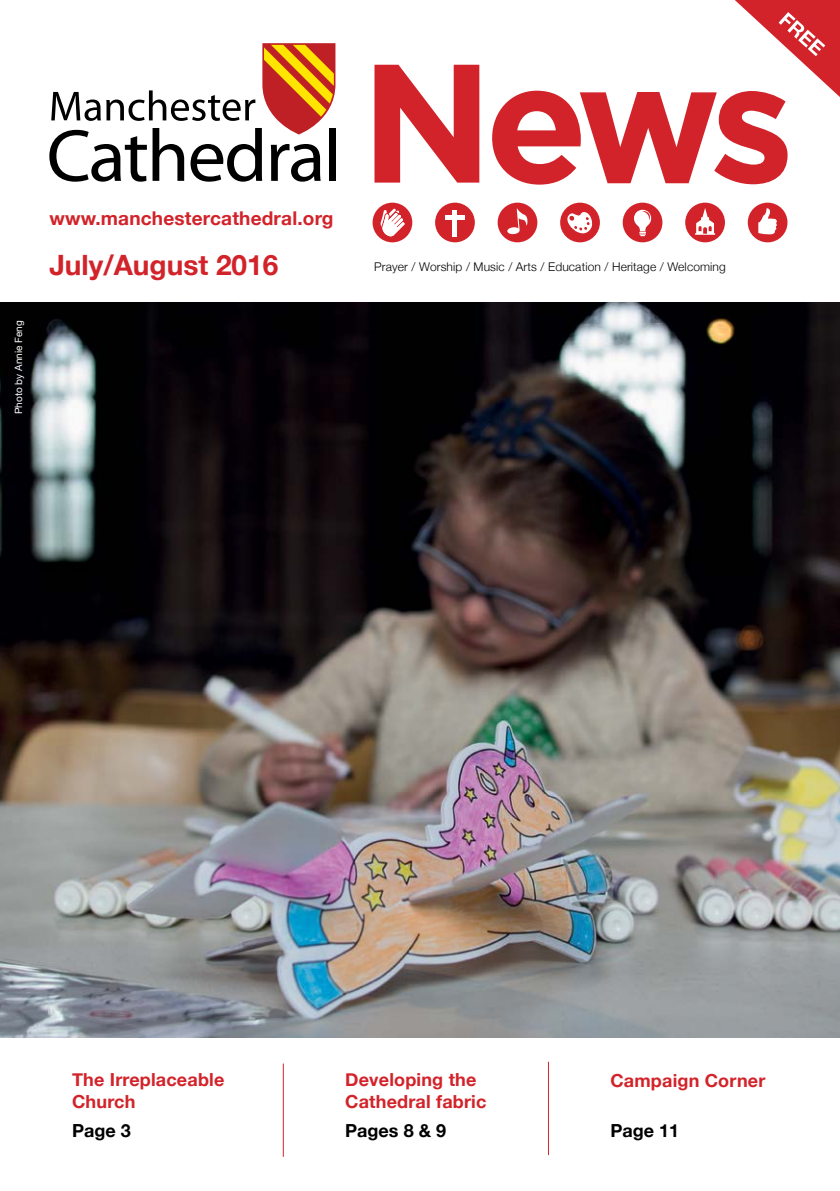
<style>
.page{position:relative;width:840px;height:1191px;background:#fff}
.page>*{position:absolute;margin:0;border:0;box-sizing:border-box;transform-origin:0 0}
.t1{font:700 168.4px "Gotham";color:#d2232a}
.t2{font:700 28px "Helvetica Neue";color:#d2232a}
.t3{font:700 19px "Helvetica Neue";letter-spacing:.01em;color:#d2232a}
.t4{font:700 18px/21.6px "Helvetica Neue";letter-spacing:.01em;color:#d2232a}
.t5{font:700 18px "Helvetica Neue";color:#000}
.t6{font:300 12px "Helvetica Neue";letter-spacing:.01em;color:#000}
.t7{font:10px "Helvetica Neue";color:#fff}
</style>
<div class="page">
<img style="left:0;top:302px;width:839px;height:735px">
<svg style="left:735px;top:0;width:104px;height:96px"></svg>
<div style="left:372px;top:203px;width:40px;height:39px;background:#d2232a;border-radius:50%"></div>
<svg style="left:380px;top:208px;width:24px;height:29px"></svg>
<div style="left:435px;top:203px;width:39px;height:39px;background:#d2232a;border-radius:50%"></div>
<div style="left:452px;top:209px;width:5px;height:27px;background:#fff"></div>
<div style="left:445px;top:215px;width:19px;height:5px;background:#fff"></div>
<div style="left:497px;top:203px;width:40px;height:39px;background:#d2232a;border-radius:50%"></div>
<svg style="left:507px;top:208px;width:21px;height:26px"></svg>
<div style="left:560px;top:203px;width:39px;height:39px;background:#d2232a;border-radius:50%"></div>
<svg style="left:560px;top:212px;width:33px;height:31px"></svg>
<div style="left:622px;top:203px;width:40px;height:39px;background:#d2232a;border-radius:50%"></div>
<svg style="left:634px;top:210px;width:16px;height:26px"></svg>
<div style="left:684px;top:203px;width:40px;height:39px;background:#d2232a;border-radius:50%"></div>
<svg style="left:695px;top:208px;width:19px;height:27px"></svg>
<div style="left:747px;top:203px;width:40px;height:39px;background:#d2232a;border-radius:50%"></div>
<svg style="left:758px;top:208px;width:18px;height:27px"></svg>
<svg style="left:49px;top:43px;width:286px;height:139px"></svg>
<div style="left:329px;top:128px;width:6px;height:53px;background:#000"></div>
<hr style="left:547px;top:1061px;width:1px;height:94px;background:#d2232a">
<hr style="left:282px;top:1063px;width:1px;height:93px;background:#d2232a">
<p class="t7" style="left:12px;top:414px;width:95px;rotate:-90deg">Photo by Annie Feng</p>
<p class="t3" style="left:49px;top:204px;width:285px">www.manchestercathedral.org</p>
<h2 class="t2" style="left:49px;top:243px;width:230px">July/August 2016</h2>
<h1 class="t1" style="left:360px;top:26px;width:435px">News</h1>
<p class="t6" style="left:374px;top:257px;width:353px">Prayer / Worship / Music / Arts / Education / Heritage / Welcoming</p>
<p class="t4" style="left:72px;top:1069px;width:154px">The Irreplaceable<br>Church</p>
<p class="t5" style="left:72px;top:1116px;width:60px">Page 3</p>
<p class="t4" style="left:345px;top:1069px;width:142px">Developing the<br>Cathedral fabric</p>
<p class="t5" style="left:345px;top:1116px;width:102px">Pages 8 &amp; 9</p>
<p class="t4" style="left:610px;top:1069px;width:156px">Campaign Corner</p>
<p class="t5" style="left:610px;top:1116px;width:70px">Page 11</p>
</div>
